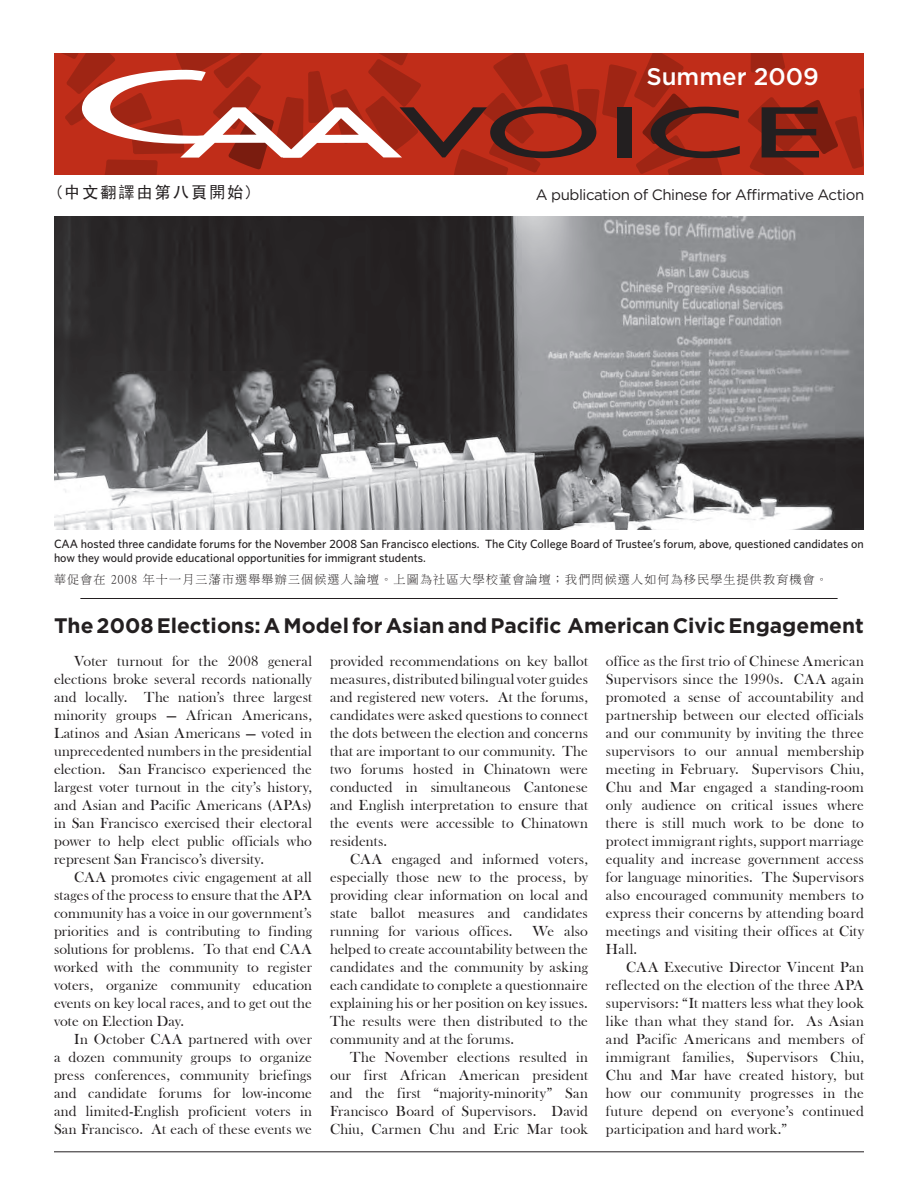
<style>
.page{position:relative;width:918px;height:1188px;background:#fff}
.page>*{position:absolute;margin:0;border:0;box-sizing:border-box;transform-origin:0 0}
.t1{font:500 24px "Gotham";color:#fff}
.t2{font:700 21px "Gotham";color:#231f20}
.t3{font:16.5px "Sim Hei";letter-spacing:.1em;color:#231f20}
.t4{font:15px/18px "Bask Old Face";letter-spacing:.01em;color:#231f20;text-align:justify}
.t5{font:15px "Gotham";letter-spacing:-.03em;color:#231f20}
.t6{font:500 12px/13.5px "Whitney";color:#231f20}
.t7{font:12px "P Ming Li U";letter-spacing:.1em;color:#231f20}
</style>
<div class="page">
<hr style="left:54px;top:1152px;width:810px;height:1px;background:#231f20">
<img style="left:55px;top:216px;width:809px;height:313px">
<hr style="left:80px;top:598px;width:758px;height:1px;background:#231f20">
<div style="left:55px;top:53px;width:809px;height:122px;background:#c02d19"></div>
<svg style="left:751px;top:53px;width:34px;height:19px"></svg>
<svg style="left:748px;top:88px;width:116px;height:87px"></svg>
<svg style="left:54px;top:53px;width:686px;height:122px"></svg>
<p class="t3" style="left:54px;top:184px;width:201px">(中文翻譯由第八-頁開始)</p>
<h1 class="t1" style="left:646px;top:62px;width:174px">Summer 2009</h1>
<p class="t5" style="left:536px;top:186px;width:330px">A publication of Chinese for Affirmative Action</p>
<p class="t6" style="left:54px;top:537px;width:811px">CAA hosted three candidate forums for the November 2008 San Francisco elections. The City College Board of Trustee’s forum, above, questioned candidates on how they would provide educational opportunities for immigrant students.</p>
<p class="t7" style="left:54px;top:573px;width:775px">華促會在 2008 年十一月三藩市選舉舉辦三個候選人論壇。上圖為社區大學校董會論壇；我們問候選人如何為移民學生提供教育機會。</p>
<h2 class="t2" style="left:54px;top:613px;width:811px">The 2008 Elections: A Model for Asian and Pacific American Civic Engagement</h2>
<p class="t4" style="left:54px;top:652px;width:260px;text-indent:20px">Voter turnout for the 2008 general elections broke several records nationally and locally. The nation’s three largest minority groups — African Americans, Latinos and Asian Americans — voted in unprecedented numbers in the presidential election. San Francisco experienced the largest voter turnout in the city’s history, and Asian and Pacific Americans (APAs) in San Francisco exercised their electoral power to help elect public officials who represent San Francisco’s diversity.</p>
<p class="t4" style="left:54px;top:868px;width:260px;text-indent:20px">CAA promotes civic engagement at all stages of the process to ensure that the APA community has a voice in our government’s priorities and is contributing to finding solutions for problems. To that end CAA worked with the community to register voters, organize community education events on key local races, and to get out the vote on Election Day.</p>
<p class="t4" style="left:54px;top:1030px;width:259px;text-indent:20px">In October CAA partnered with over a dozen community groups to organize press conferences, community briefings and candidate forums for low-income and limited-English proficient voters in San Francisco. At each of these events we</p>
<p class="t4" style="left:330px;top:652px;width:260px">provided recommendations on key ballot measures, distributed bilingual voter guides and registered new voters. At the forums, candidates were asked questions to connect the dots between the election and concerns that are important to our community. The two forums hosted in Chinatown were conducted in simultaneous Cantonese and English interpretation to ensure that the events were accessible to Chinatown residents.</p>
<p class="t4" style="left:330px;top:850px;width:260px;text-indent:20px">CAA engaged and informed voters, especially those new to the process, by providing clear information on local and state ballot measures and candidates running for various offices.</p>
<p class="t4" style="left:330px;top:922px;width:260px;text-indent:202px">We also helped to create accountability between the candidates and the community by asking each candidate to complete a questionnaire explaining his or her position on key issues.<br>The results were then distributed to the community and at the forums.</p>
<p class="t4" style="left:330px;top:1048px;width:260px;text-indent:20px">The November elections resulted in our first African American president and the first “majority-minority” San Francisco Board of Supervisors. David Chiu, Carmen Chu and Eric Mar took</p>
<p class="t4" style="left:606px;top:652px;width:260px">office as the first trio of Chinese American Supervisors since the 1990s. CAA again promoted a sense of accountability and partnership between our elected officials and our community by inviting the three supervisors to our annual membership meeting in February. Supervisors Chiu, Chu and Mar engaged a standing-room only audience on critical issues where there is still much work to be done to protect immigrant rights, support marriage equality and increase government access for language minorities. The Supervisors also encouraged community members to express their concerns by attending board meetings and visiting their offices at City Hall.</p>
<p class="t4" style="left:606px;top:958px;width:260px;text-indent:20px">CAA Executive Director Vincent Pan reflected on the election of the three APA supervisors: “It matters less what they look like than what they stand for. As Asian and Pacific Americans and members of immigrant families, Supervisors Chiu, Chu and Mar have created history, but how our community progresses in the future depend on everyone’s continued participation and hard work.”</p>
</div>
